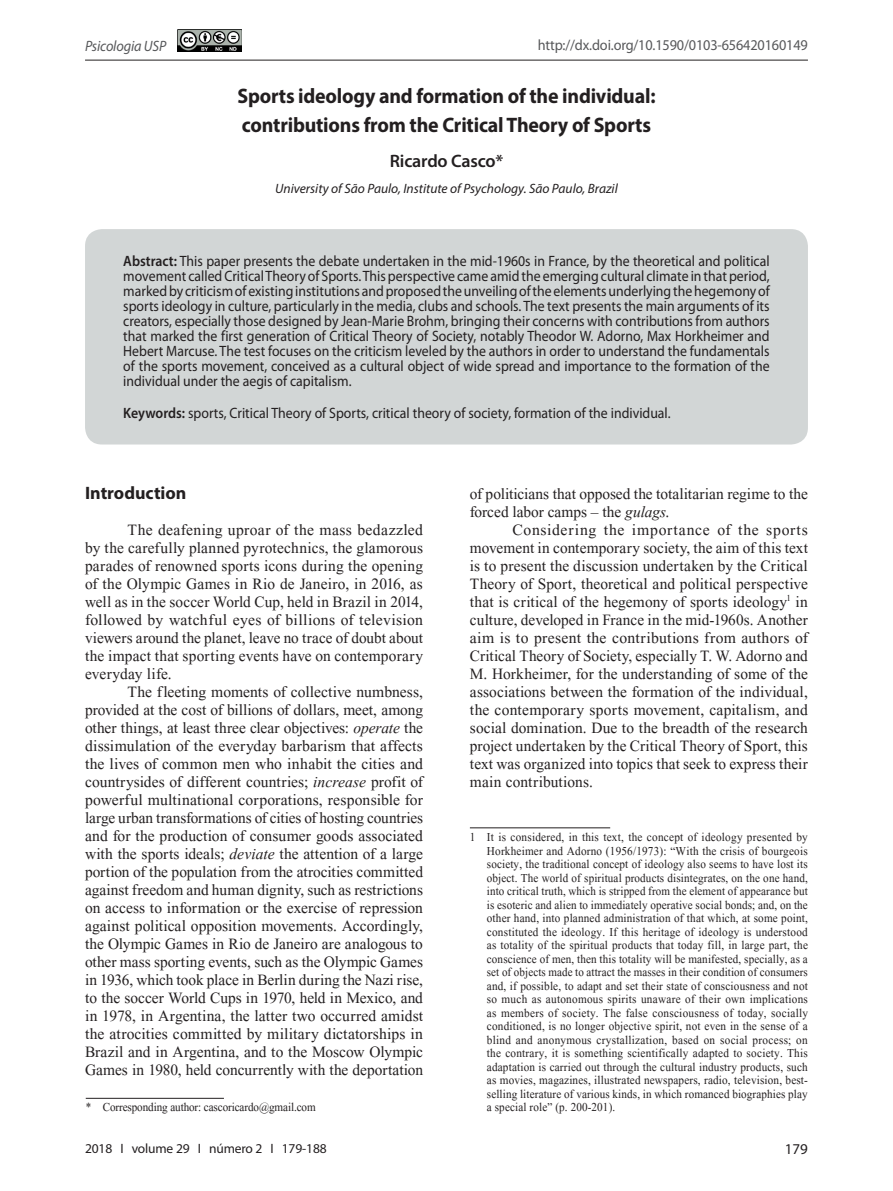
<style>
.page{position:relative;width:893px;height:1191px;background:#fff}
.page>*{position:absolute;margin:0;border:0;box-sizing:border-box;transform-origin:0 0}
.titulo{font:700 21px/28.5px "Myriad Pro";letter-spacing:-.01em;color:#231f20;scale:.95 1}
.TEXTO{font:19.5px/18px "Aparajita";letter-spacing:.005em;color:#231f20;text-align:justify}
.autores{font:600 18px "Myriad Pro";letter-spacing:-.01em;color:#231f20}
.sub1{font:700 18px "Myriad Pro";color:#231f20}
.rodape{font:15px/13.5px "Aparajita";letter-spacing:.01em;color:#231f20;text-align:justify;scale:.93 1}
.resumo{font:15px/15px "Myriad Pro";color:#231f20;text-align:justify;scale:.92 1}
.palavras-chave{font:15px "Myriad Pro";color:#231f20;scale:.92 1}
.doi{font:15px "Myriad Pro";letter-spacing:-.01em;color:#57585a;scale:.95 1}
.rodape-1st{font:15px "Aparajita";letter-spacing:-.005em;color:#231f20;scale:.92 1}
.t1{font:italic 15px "Myriad Pro";letter-spacing:-.01em;color:#57585a;scale:.95 1}
.resumo-2{font:15px "Myriad Pro";color:#231f20}
.instituicao{font:italic 13.5px "Myriad Pro";color:#231f20}
.t2{font:13.5px "Myriad Pro";letter-spacing:-.01em;color:#231f20}
.s1{font-weight:600}
.s2{font-style:italic}
</style>
<div class="page">
<hr style="left:85px;top:60px;width:723px;height:1px;background:#231f20">
<div style="left:85px;top:229px;width:723px;height:215px;background:#d2d6d6;border-radius:17px"></div>
<hr style="left:86px;top:1098px;width:138px;height:1px;background:#231f20">
<hr style="left:470px;top:827px;width:140px;height:1px;background:#231f20">
<img style="left:178px;top:29px;width:63px;height:22px">
<p class="t1" style="left:85px;top:36px;width:87px">Psicologia USP</p>
<p class="doi" style="left:538px;top:35px;width:286px">http://dx.doi.org/10.1590/0103-656420160149</p>
<p class="titulo" style="left:237px;top:81px;width:442px">Sports ideology and formation of the individual: contributions from the Critical Theory of Sports</p>
<p class="autores" style="left:390px;top:149px;width:115px">Ricardo Casco*</p>
<p class="instituicao" style="left:275px;top:180px;width:344px">University of São Paulo, Institute of Psychology. São Paulo, Brazil</p>
<p class="resumo" style="left:123px;top:253px;width:704px"><span class="s1">Abstract:</span> This paper presents the debate undertaken in the mid-1960s in France, by the theoretical and political movement called Critical Theory of Sports. This perspective came amid the emerging cultural climate in that period, marked by criticism of existing institutions and proposed the unveiling of the elements underlying the hegemony of sports ideology in culture, particularly in the media, clubs and schools. The text presents the main arguments of its creators, especially those designed by Jean-Marie Brohm, bringing their concerns with contributions from authors that marked the first generation of Critical Theory of Society, notably Theodor W. Adorno, Max Horkheimer and Hebert Marcuse. The test focuses on the criticism leveled by the authors in order to understand the fundamentals of the sports movement, conceived as a cultural object of wide spread and importance to the formation of the individual under the aegis of capitalism.</p>
<p class="palavras-chave" style="left:123px;top:404px;width:596px"><span class="s1">Keywords:</span> sports, Critical Theory of Sports, critical theory of society, formation of the individual.</p>
<p class="sub1" style="left:85px;top:481px;width:103px">Introduction</p>
<p class="TEXTO" style="left:85px;top:522px;width:340px;text-indent:43px">The deafening uproar of the mass bedazzled by the carefully planned pyrotechnics, the glamorous parades of renowned sports icons during the opening of the Olympic Games in Rio de Janeiro, in 2016, as well as in the soccer World Cup, held in Brazil in 2014, followed by watchful eyes of billions of television viewers around the planet, leave no trace of doubt about the impact that sporting events have on contemporary everyday life.</p>
<p class="TEXTO" style="left:85px;top:684px;width:340px;text-indent:43px">The fleeting moments of collective numbness, provided at the cost of billions of dollars, meet, among other things, at least three clear objectives: <span class="s2">operate</span> the dissimulation of the everyday barbarism that affects the lives of common men who inhabit the cities and countrysides of different countries; <span class="s2">increase</span> profit of powerful multinational corporations, responsible for large urban transformations of cities of hosting countries and for the production of consumer goods associated with the sports ideals; <span class="s2">deviate</span> the attention of a large portion of the population from the atrocities committed against freedom and human dignity, such as restrictions on access to information or the exercise of repression against political opposition movements. Accordingly, the Olympic Games in Rio de Janeiro are analogous to other mass sporting events, such as the Olympic Games in 1936, which took place in Berlin during the Nazi rise, to the soccer World Cups in 1970, held in Mexico, and in 1978, in Argentina, the latter two occurred amidst the atrocities committed by military dictatorships in Brazil and in Argentina, and to the Moscow Olympic Games in 1980, held concurrently with the deportation</p>
<p class="rodape-1st" style="left:86px;top:1098px;width:251px">* Corresponding author: cascoricardo@gmail.com</p>
<p class="TEXTO" style="left:470px;top:486px;width:339px">of politicians that opposed the totalitarian regime to the forced labor camps – the <span class="s2">gulags</span>.</p>
<p class="TEXTO" style="left:470px;top:522px;width:340px;text-indent:43px">Considering the importance of the sports movement in contemporary society, the aim of this text is to present the discussion undertaken by the Critical Theory of Sport, theoretical and political perspective that is critical of the hegemony of sports ideology<sup>1</sup> in culture, developed in France in the mid-1960s. Another aim is to present the contributions from authors of Critical Theory of Society, especially T. W. Adorno and M. Horkheimer, for the understanding of some of the associations between the formation of the individual, the contemporary sports movement, capitalism, and social domination. Due to the breadth of the research project undertaken by the Critical Theory of Sport, this text was organized into topics that seek to express their main contributions.</p>
<p class="rodape" style="left:487px;top:831px;width:347px;text-indent:-17px">1 It is considered, in this text, the concept of ideology presented by Horkheimer and Adorno (1956/1973): “With the crisis of bourgeois society, the traditional concept of ideology also seems to have lost its object. The world of spiritual products disintegrates, on the one hand, into critical truth, which is stripped from the element of appearance but is esoteric and alien to immediately operative social bonds; and, on the other hand, into planned administration of that which, at some point, constituted the ideology. If this heritage of ideology is understood as totality of the spiritual products that today fill, in large part, the conscience of men, then this totality will be manifested, specially, as a set of objects made to attract the masses in their condition of consumers and, if possible, to adapt and set their state of consciousness and not so much as autonomous spirits unaware of their own implications as members of society. The false consciousness of today, socially conditioned, is no longer objective spirit, not even in the sense of a blind and anonymous crystallization, based on social process; on the contrary, it is something scientifically adapted to society. This adaptation is carried out through the cultural industry products, such as movies, magazines, illustrated newspapers, radio, television, best&shy;selling literature of various kinds, in which romanced biographies play a special role” (p. 200-201).</p>
<p class="t2" style="left:85px;top:1140px;width:243px">2018 I volume 29 I número 2 I 179-188</p>
<p class="resumo-2" style="left:785px;top:1139px;width:25px">179</p>
</div>
